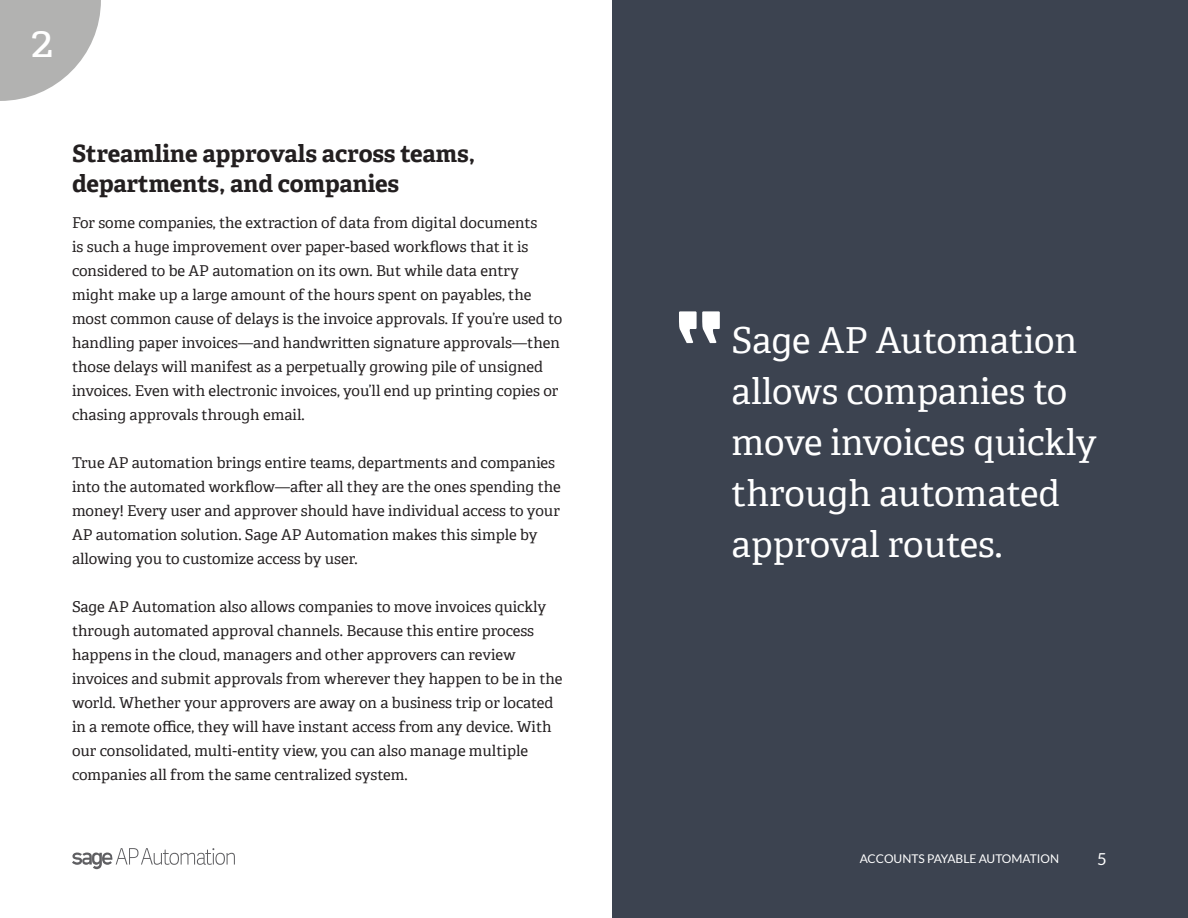
<style>
.page{position:relative;width:1188px;height:918px;background:#fff}
.page>*{position:absolute;margin:0;border:0;box-sizing:border-box;transform-origin:0 0}
.P1{font:45px "Adelle SAGE";color:#fff}
.P1-2{font:36px/51px "Adelle SAGE";color:#fff}
.P1-3{font:700 24px/30px "Adelle SAGE";color:#231f20}
.t1{font:16.5px "Lato";color:#fff}
.P1-4{font:15px/24px "Adelle SAGE";color:#231f20}
.t2{font:12px "Lato";color:#fff}
</style>
<div class="page">
<div style="left:612px;top:0;width:576px;height:918px;background:#3c4350"></div>
<svg style="left:72px;top:848px;width:163px;height:21px"></svg>
<svg style="left:0;top:0;width:101px;height:101px"></svg>
<svg style="left:679px;top:311px;width:41px;height:32px"></svg>
<p class="P1" style="left:32px;top:8px;width:23px">2</p>
<p class="P1-3" style="left:72px;top:138px;width:405px">Streamline approvals across teams, departments, and companies</p>
<p class="P1-4" style="left:72px;top:210px;width:492px">For some companies, the extraction of data from digital documents<br>is such a huge improvement over paper-based workflows that it is considered to be AP automation on its own. But while data entry might make up a large amount of the hours spent on payables, the most common cause of delays is the invoice approvals. If you’re used to handling paper invoices—and handwritten signature approvals—then those delays will manifest as a perpetually growing pile of unsigned invoices. Even with electronic invoices, you’ll end up printing copies or chasing approvals through email.</p>
<p class="P1-4" style="left:72px;top:450px;width:490px">True AP automation brings entire teams, departments and companies into the automated workflow—after all they are the ones spending the money! Every user and approver should have individual access to your AP automation solution. Sage AP Automation makes this simple by allowing you to customize access by user.</p>
<p class="P1-4" style="left:72px;top:594px;width:492px">Sage AP Automation also allows companies to move invoices quickly through automated approval channels. Because this entire process happens in the cloud, managers and other approvers can review invoices and submit approvals from wherever they happen to be in the world. Whether your approvers are away on a business trip or located in a remote office, they will have instant access from any device. With our consolidated, multi-entity view, you can also manage multiple companies all from the same centralized system.</p>
<p class="P1-2" style="left:732px;top:313px;width:367px">Sage AP Automation allows companies to move invoices quickly through automated approval routes.</p>
<p class="t2" style="left:860px;top:852px;width:201px">ACCOUNTS PAYABLE AUTOMATION</p>
<p class="t1" style="left:1097px;top:850px;width:11px">5</p>
</div>
